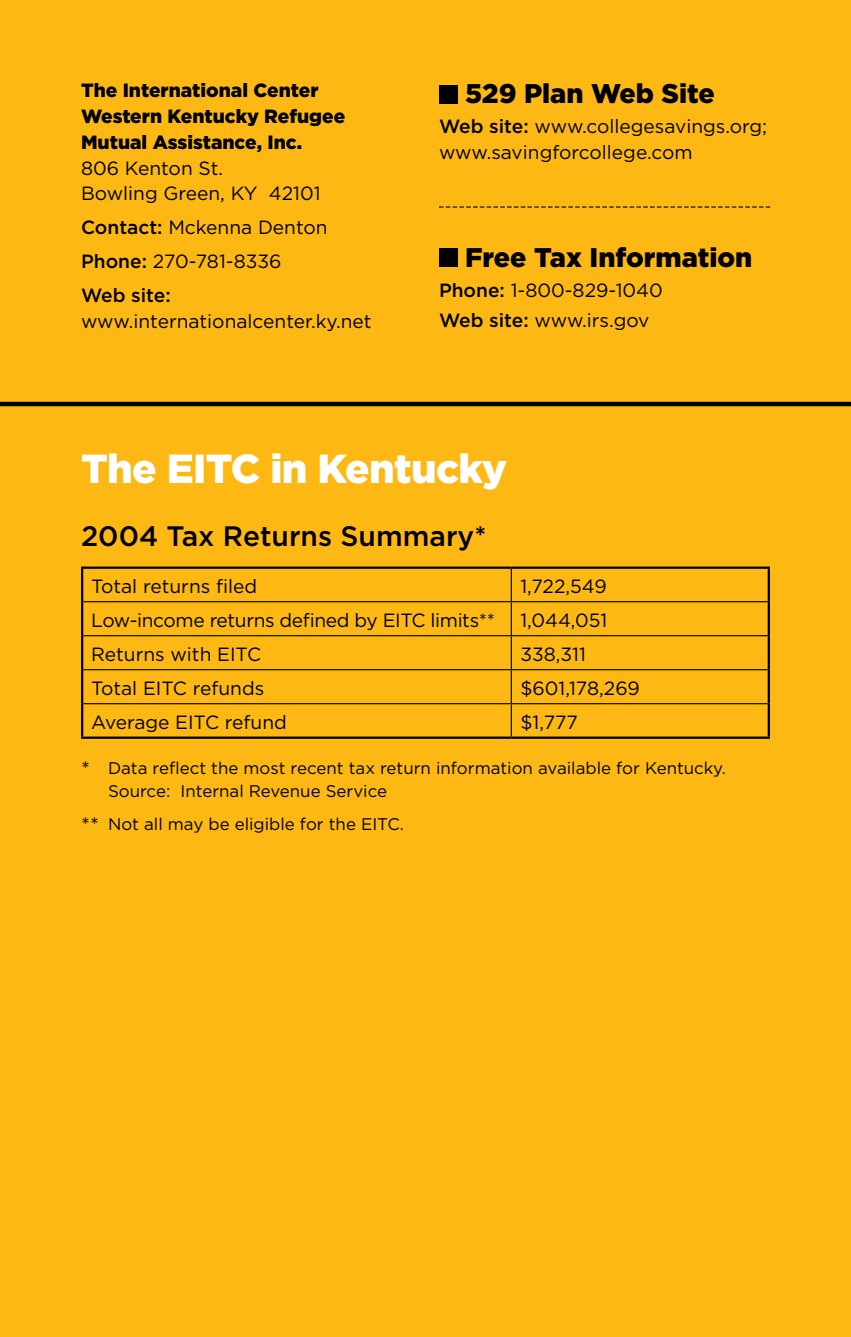
<style>
.page{position:relative;width:851px;height:1337px;background:#fff}
.page>*{position:absolute;margin:0;border:0;box-sizing:border-box;transform-origin:0 0}
.t1{font:900 40.5px "Gotham";letter-spacing:-.015em;color:#fff}
.t2{font:500 28.12px "Gotham";color:#000}
.t3{font:900 27px "Gotham";color:#000}
.t4{font:19.12px/25.9px "Gotham";color:#000}
.t5{font:900 19.12px/25.9px "Gotham";color:#000}
.t6{font:19.12px "Gotham";letter-spacing:-.02em;color:#000}
.t7{font:16.88px/22.9px "Gotham";color:#000}
.s1{font-weight:500}
.s2{font-size:20.7px}
</style>
<div class="page">
<div style="left:0;top:0;width:850px;height:1336px;background:#fdb813"></div>
<hr style="left:81px;top:566px;width:430px;height:3px;background:#000">
<hr style="left:81px;top:569px;width:2px;height:32px;background:#000">
<hr style="left:511px;top:566px;width:259px;height:3px;background:#000">
<hr style="left:767px;top:569px;width:3px;height:32px;background:#000">
<hr style="left:81px;top:601px;width:2px;height:34px;background:#000">
<hr style="left:767px;top:601px;width:3px;height:34px;background:#000">
<hr style="left:81px;top:635px;width:2px;height:34px;background:#000">
<hr style="left:767px;top:635px;width:3px;height:34px;background:#000">
<hr style="left:81px;top:669px;width:2px;height:34px;background:#000">
<hr style="left:767px;top:669px;width:3px;height:34px;background:#000">
<hr style="left:81px;top:703px;width:2px;height:33px;background:#000">
<hr style="left:767px;top:703px;width:3px;height:33px;background:#000">
<hr style="left:510px;top:569px;width:2px;height:32px;background:#000">
<hr style="left:83px;top:601px;width:428px;height:1px;background:#000">
<hr style="left:511px;top:601px;width:256px;height:1px;background:#000">
<hr style="left:510px;top:602px;width:2px;height:33px;background:#000">
<hr style="left:83px;top:635px;width:428px;height:1px;background:#000">
<hr style="left:511px;top:635px;width:256px;height:1px;background:#000">
<hr style="left:510px;top:636px;width:2px;height:33px;background:#000">
<hr style="left:83px;top:669px;width:428px;height:1px;background:#000">
<hr style="left:511px;top:669px;width:256px;height:1px;background:#000">
<hr style="left:510px;top:670px;width:2px;height:33px;background:#000">
<hr style="left:83px;top:703px;width:428px;height:1px;background:#000">
<hr style="left:511px;top:703px;width:256px;height:1px;background:#000">
<hr style="left:510px;top:704px;width:2px;height:32px;background:#000">
<hr style="left:81px;top:736px;width:430px;height:3px;background:#000">
<hr style="left:511px;top:736px;width:259px;height:3px;background:#000">
<div style="left:439px;top:85px;width:18px;height:18px;background:#000"></div>
<div style="left:439px;top:249px;width:18px;height:18px;background:#000"></div>
<svg style="left:439px;top:206px;width:331px;height:2px"></svg>
<hr style="left:0;top:402px;width:850px;height:4px;background:#000">
<p class="t5" style="left:81px;top:77px;width:266px">The International Center<br>Western Kentucky Refugee<br>Mutual Assistance, Inc.</p>
<p class="t4" style="left:81px;top:154px;width:241px">806 Kenton St.<br>Bowling Green, KY 42101</p>
<p class="t4" style="left:81px;top:210px;width:248px;line-height:34px"><span class="s1">Contact:</span> Mckenna Denton<br><span class="s1">Phone:</span> 270-781-8336<br><span class="s1">Web site:</span></p>
<p class="t4" style="left:81px;top:308px;width:292px">www.internationalcenter.ky.net</p>
<h3 class="t3" style="left:465px;top:78px;width:251px">529 Plan Web Site</h3>
<p class="t4" style="left:439px;top:113px;width:329px"><span class="s1">Web site:</span> www.collegesavings.org; www.savingforcollege.com</p>
<h3 class="t3" style="left:465px;top:242px;width:289px">Free Tax Information</h3>
<p class="t4" style="left:439px;top:275px;width:225px;line-height:29.9px"><span class="s1">Phone:</span> 1-800-829-1040<br><span class="s1">Web site:</span> www.irs.gov</p>
<h1 class="t1" style="left:81px;top:445px;width:427px">The EITC in Kentucky</h1>
<h2 class="t2" style="left:81px;top:520px;width:407px">2004 Tax Returns Summary*</h2>
<p class="t4" style="left:91px;top:572px;width:167px">Total returns filed</p>
<p class="t4" style="left:520px;top:572px;width:88px">1,722,549</p>
<p class="t6" style="left:91px;top:609px;width:405px">Low-income returns defined by EITC limits**</p>
<p class="t4" style="left:520px;top:606px;width:89px">1,044,051</p>
<p class="t4" style="left:91px;top:640px;width:171px">Returns with EITC</p>
<p class="t4" style="left:520px;top:640px;width:67px">338,311</p>
<p class="t4" style="left:91px;top:674px;width:175px">Total EITC refunds</p>
<p class="t4" style="left:520px;top:674px;width:121px">$601,178,269</p>
<p class="t4" style="left:91px;top:708px;width:197px">Average EITC refund</p>
<p class="t4" style="left:520px;top:708px;width:59px">$1,777</p>
<p class="t7" style="left:108px;top:756px;width:619px;text-indent:-27px"><span class="s2">*</span> Data reflect the most recent tax return information available for Kentucky.<br>Source: Internal Revenue Service</p>
<p class="t7" style="left:81px;top:812px;width:324px"><span class="s2">**</span> Not all may be eligible for the EITC.</p>
</div>
